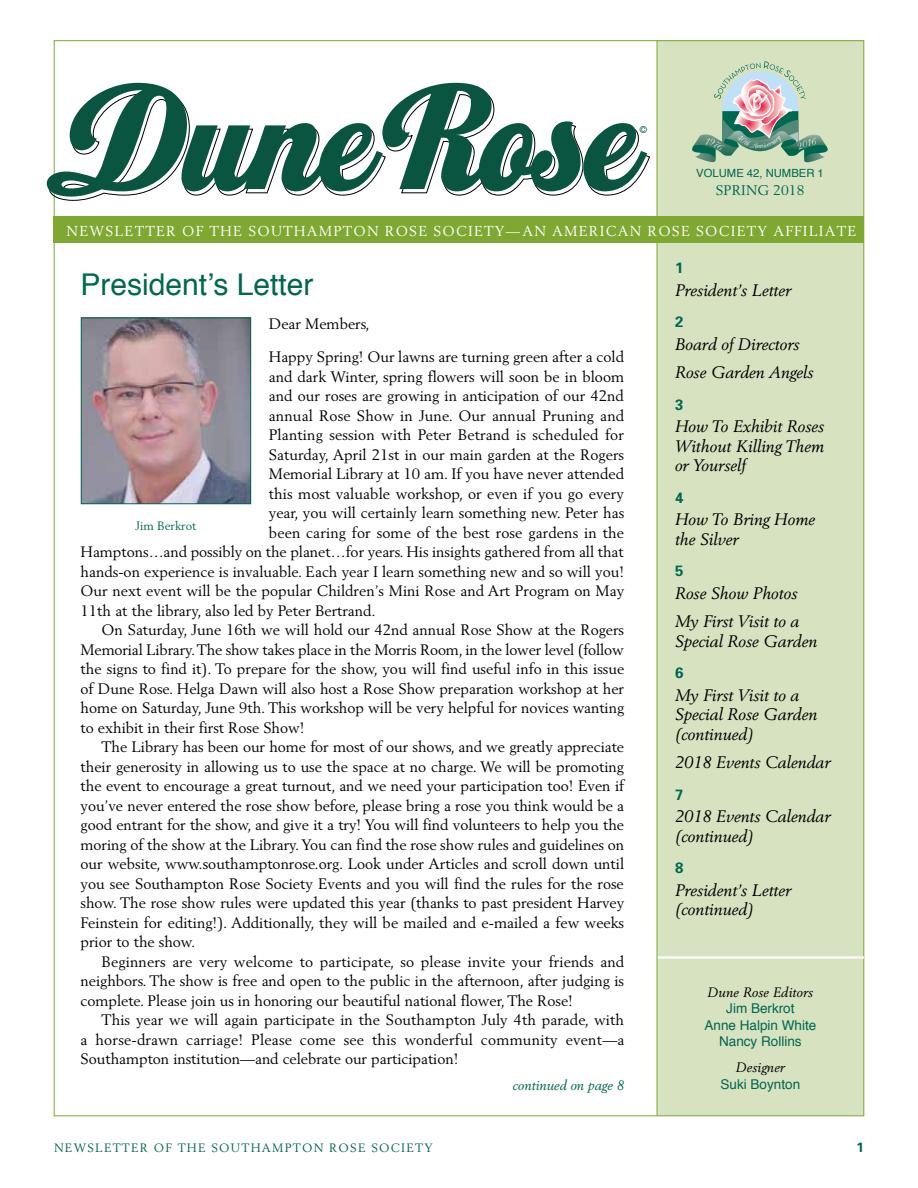
<style>
.page{position:relative;width:918px;height:1188px;background:#fff}
.page>*{position:absolute;margin:0;border:0;box-sizing:border-box;transform-origin:0 0}
.t1{font:30px "Helvetica";color:#006750}
.t2{font:italic 16.5px/19.5px "Berling";color:#000}
.t3{font:15px "Berling";color:#000}
.t4{font:700 15px "Univers";color:#006750}
.t5{font:14.25px "Berling";letter-spacing:.08em;color:#fff}
.t6{font:13.8px "Berling";letter-spacing:.01em;color:#006750}
.t7{font:13.5px/16.5px "Helvetica";color:#006750;text-align:center}
.t8{font:italic 13.5px "Berling";letter-spacing:.01em;color:#000}
.t9{font:italic 13.5px "Berling";color:#006750}
.t10{font:700 13.5px "Univers";color:#006750}
.t11{font:12px "Berling";letter-spacing:.1em;color:#006750}
.t12{font:12px "Berling";color:#006750}
.t13{font:11.25px "Helvetica";color:#006750}
.t14{font:100 9.9px "VAG Rounded";color:#095541}
</style>
<div class="page">
<div style="left:657px;top:40px;width:207px;height:1076px;background:#d7e2c1"></div>
<hr style="left:657px;top:956px;width:207px;height:3px;background:#fff">
<hr style="left:657px;top:40px;width:1px;height:1076px;background:#7ea831">
<svg style="left:47px;top:83px;width:600px;height:114px"></svg>
<div style="left:54px;top:216px;width:810px;height:27px;background:#7ea831"></div>
<img style="left:83px;top:320px;width:166px;height:182px">
<div style="left:81px;top:318px;width:170px;height:186px;border:1px solid #006750"></div>
<svg style="left:692px;top:61px;width:136px;height:102px"></svg>
<p class="t14" style="left:639px;top:124px;width:9px">©</p>
<p class="t13" style="left:696px;top:164px;width:129px">VOLUME 42, NUMBER 1</p>
<p class="t6" style="left:716px;top:182px;width:90px">SPRING 2018</p>
<p class="t5" style="left:67px;top:223px;width:791px">NEWSLETTER OF THE SOUTHAMPTON ROSE SOCIETY—AN AMERICAN ROSE SOCIETY AFFILIATE</p>
<p class="t4" style="left:675px;top:258px;width:10px">1</p>
<p class="t2" style="left:675px;top:280px;width:118px">President’s Letter</p>
<p class="t4" style="left:675px;top:312px;width:10px">2</p>
<p class="t2" style="left:675px;top:330px;width:140px;line-height:28.5px">Board of Directors<br>Rose Garden Angels</p>
<p class="t4" style="left:675px;top:395px;width:10px">3</p>
<p class="t2" style="left:675px;top:417px;width:151px;text-align:justify">How To Exhibit Roses Without Killing Them or Yourself</p>
<p class="t4" style="left:675px;top:488px;width:10px">4</p>
<p class="t2" style="left:675px;top:510px;width:142px">How To Bring Home the Silver</p>
<p class="t4" style="left:675px;top:561px;width:10px">5</p>
<p class="t2" style="left:675px;top:579px;width:126px;line-height:28.5px">Rose Show Photos<br>My First Visit to a</p>
<p class="t2" style="left:675px;top:631px;width:144px">Special Rose Garden</p>
<p class="t4" style="left:675px;top:663px;width:10px">6</p>
<p class="t2" style="left:675px;top:685px;width:144px">My First Visit to a<br>Special Rose Garden (continued)</p>
<p class="t2" style="left:675px;top:753px;width:157px">2018 Events Calendar</p>
<p class="t4" style="left:675px;top:785px;width:10px">7</p>
<p class="t2" style="left:675px;top:807px;width:157px">2018 Events Calendar (continued)</p>
<p class="t4" style="left:675px;top:858px;width:10px">8</p>
<p class="t2" style="left:675px;top:880px;width:118px">President’s Letter (continued)</p>
<h1 class="t1" style="left:81px;top:261px;width:234px">President’s Letter</h1>
<p class="t3" style="left:269px;top:315px;width:102px">Dear Members,</p>
<p class="t3" style="left:269px;top:348px;width:357px">Happy Spring! Our lawns are turning green after a cold</p>
<p class="t3" style="left:269px;top:367px;width:357px">and dark Winter, spring flowers will soon be in bloom</p>
<p class="t3" style="left:269px;top:387px;width:357px">and our roses are growing in anticipation of our 42nd</p>
<p class="t3" style="left:269px;top:406px;width:357px">annual Rose Show in June. Our annual Pruning and</p>
<p class="t3" style="left:269px;top:426px;width:357px">Planting session with Peter Betrand is scheduled for</p>
<p class="t3" style="left:269px;top:445px;width:357px">Saturday, April 21st in our main garden at the Rogers</p>
<p class="t3" style="left:269px;top:465px;width:357px">Memorial Library at 10 am. If you have never attended</p>
<p class="t3" style="left:269px;top:484px;width:357px">this most valuable workshop, or even if you go every</p>
<p class="t3" style="left:269px;top:504px;width:357px">year, you will certainly learn something new. Peter has</p>
<p class="t3" style="left:269px;top:523px;width:357px">been caring for some of the best rose gardens in the</p>
<p class="t3" style="left:81px;top:543px;width:545px">Hamptons…and possibly on the planet…for years. His insights gathered from all that</p>
<p class="t3" style="left:81px;top:562px;width:545px">hands-on experience is invaluable. Each year I learn something new and so will you!</p>
<p class="t3" style="left:81px;top:582px;width:545px">Our next event will be the popular Children’s Mini Rose and Art Program on May</p>
<p class="t3" style="left:81px;top:601px;width:297px">11th at the library, also led by Peter Bertrand.</p>
<p class="t3" style="left:102px;top:621px;width:524px">On Saturday, June 16th we will hold our 42nd annual Rose Show at the Rogers</p>
<p class="t3" style="left:81px;top:640px;width:545px">Memorial Library. The show takes place in the Morris Room, in the lower level (follow</p>
<p class="t3" style="left:81px;top:660px;width:545px">the signs to find it). To prepare for the show, you will find useful info in this issue</p>
<p class="t3" style="left:81px;top:679px;width:545px">of Dune Rose. Helga Dawn will also host a Rose Show preparation workshop at her</p>
<p class="t3" style="left:81px;top:699px;width:545px">home on Saturday, June 9th. This workshop will be very helpful for novices wanting</p>
<p class="t3" style="left:81px;top:718px;width:225px">to exhibit in their first Rose Show!</p>
<p class="t3" style="left:102px;top:738px;width:524px">The Library has been our home for most of our shows, and we greatly appreciate</p>
<p class="t3" style="left:81px;top:757px;width:545px">their generosity in allowing us to use the space at no charge. We will be promoting</p>
<p class="t3" style="left:81px;top:777px;width:545px">the event to encourage a great turnout, and we need your participation too! Even if</p>
<p class="t3" style="left:81px;top:796px;width:545px">you’ve never entered the rose show before, please bring a rose you think would be a</p>
<p class="t3" style="left:81px;top:816px;width:545px">good entrant for the show, and give it a try! You will find volunteers to help you the</p>
<p class="t3" style="left:81px;top:835px;width:545px">moring of the show at the Library. You can find the rose show rules and guidelines on</p>
<p class="t3" style="left:81px;top:855px;width:545px">our website, www.southamptonrose.org. Look under Articles and scroll down until</p>
<p class="t3" style="left:81px;top:874px;width:545px">you see Southampton Rose Society Events and you will find the rules for the rose</p>
<p class="t3" style="left:81px;top:894px;width:545px">show. The rose show rules were updated this year (thanks to past president Harvey</p>
<p class="t3" style="left:81px;top:913px;width:545px">Feinstein for editing!). Additionally, they will be mailed and e-mailed a few weeks</p>
<p class="t3" style="left:81px;top:933px;width:116px">prior to the show.</p>
<p class="t3" style="left:102px;top:952px;width:524px">Beginners are very welcome to participate, so please invite your friends and</p>
<p class="t3" style="left:81px;top:972px;width:545px">neighbors. The show is free and open to the public in the afternoon, after judging is</p>
<p class="t3" style="left:81px;top:991px;width:494px">complete. Please join us in honoring our beautiful national flower, The Rose!</p>
<p class="t3" style="left:102px;top:1011px;width:524px">This year we will again participate in the Southampton July 4th parade, with</p>
<p class="t3" style="left:81px;top:1030px;width:545px">a horse-drawn carriage! Please come see this wonderful community event—a</p>
<p class="t3" style="left:81px;top:1050px;width:379px">Southampton institution—and celebrate our participation!</p>
<p class="t12" style="left:136px;top:518px;width:62px">Jim Berkrot</p>
<p class="t8" style="left:708px;top:984px;width:107px">Dune Rose Editors</p>
<p class="t7" style="left:705px;top:1001px;width:113px">Jim Berkrot<br>Anne Halpin White<br>Nancy Rollins</p>
<p class="t8" style="left:736px;top:1059px;width:51px">Designer</p>
<p class="t7" style="left:721px;top:1076px;width:81px">Suki Boynton</p>
<p class="t9" style="left:513px;top:1077px;width:113px">continued on page 8</p>
<p class="t11" style="left:54px;top:1140px;width:380px">NEWSLETTER OF THE SOUTHAMPTON ROSE SOCIETY</p>
<p class="t10" style="left:856px;top:1139px;width:9px">1</p>
</div>
